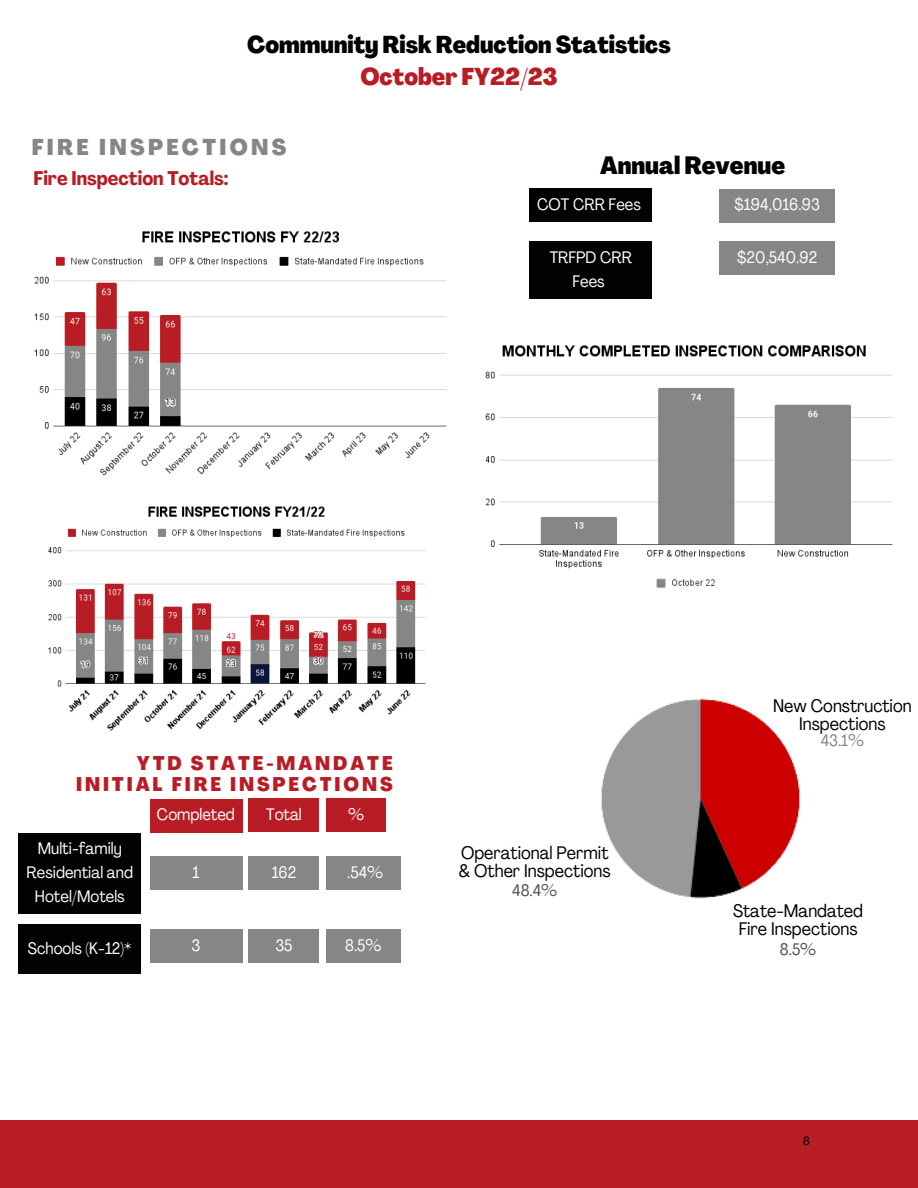
<style>
.page{position:relative;width:918px;height:1188px;background:#fff}
.page>*{position:absolute;margin:0;border:0;box-sizing:border-box;transform-origin:0 0}
.t1{font:800 condensed 24.6px "Agrandir";color:#000}
.t2{font:800 condensed 24px "Agrandir";color:#010101}
.t3{font:800 condensed 24px "Agrandir";color:#b81d25}
.t4{font:800 condensed 22.5px "Agrandir";letter-spacing:.15em;color:#868686}
.t5{font:800 condensed 19.5px/21.3px "Agrandir";letter-spacing:.15em;color:#b81d25;text-align:right}
.t6{font:700 condensed 19.5px "Agrandir";color:#b81d25}
.t7{font:condensed 18px/18px "Agrandir";color:#000;text-align:center}
.t8{font:condensed 16.5px/23.7px "Agrandir";color:#fdfdfd;text-align:center}
.t9{font:condensed 16.5px "Agrandir";color:#fff}
.t10{font:condensed 16.5px "Agrandir";color:#545454}
.t11{font:condensed 16.5px "Agrandir";color:#888686}
.t12{font:condensed 16.5px "Agrandir";color:#fefefe}
.t13{font:12px "Arial";color:#000}
</style>
<div class="page">
<div style="left:0;top:1120px;width:918px;height:68px;background:#b81d25"></div>
<img style="left:48px;top:506px;width:378px;height:225px">
<div style="left:18px;top:833px;width:123px;height:81px;background:#020202"></div>
<div style="left:18px;top:925px;width:123px;height:49px;background:#020202"></div>
<div style="left:150px;top:799px;width:92px;height:34px;background:#b81d25"></div>
<div style="left:248px;top:798px;width:71px;height:34px;background:#b81d25"></div>
<div style="left:326px;top:798px;width:60px;height:34px;background:#b81d25"></div>
<div style="left:150px;top:857px;width:92px;height:33px;background:#888686"></div>
<div style="left:248px;top:857px;width:71px;height:33px;background:#868686"></div>
<div style="left:150px;top:929px;width:92px;height:34px;background:#868686"></div>
<div style="left:248px;top:929px;width:71px;height:34px;background:#868686"></div>
<div style="left:326px;top:857px;width:75px;height:33px;background:#868686"></div>
<div style="left:326px;top:929px;width:75px;height:34px;background:#868686"></div>
<div style="left:529px;top:188px;width:123px;height:34px;background:#020202"></div>
<div style="left:529px;top:241px;width:123px;height:58px;background:#020202"></div>
<div style="left:719px;top:190px;width:115px;height:33px;background:#868686"></div>
<div style="left:719px;top:242px;width:116px;height:33px;background:#868686"></div>
<img style="left:34px;top:231px;width:413px;height:244px">
<img style="left:485px;top:345px;width:408px;height:243px">
<img style="left:601px;top:698px;width:199px;height:201px">
<h2 class="t2" style="left:247px;top:35px;width:425px">Community Risk Reduction Statistics</h2>
<h2 class="t3" style="left:360px;top:67px;width:199px">October FY22/23</h2>
<p class="t4" style="left:32px;top:138px;width:256px">FIRE INSPECTIONS</p>
<p class="t6" style="left:34px;top:170px;width:197px">Fire Inspection Totals:</p>
<h1 class="t1" style="left:600px;top:156px;width:187px">Annual Revenue</h1>
<p class="t8" style="left:537px;top:194px;width:105px">COT CRR Fees</p>
<p class="t8" style="left:550px;top:247px;width:84px">TRFPD CRR<br>Fees</p>
<p class="t9" style="left:735px;top:198px;width:87px">$194,016.93</p>
<p class="t9" style="left:737px;top:251px;width:82px">$20,540.92</p>
<p class="t5" style="left:76px;top:754px;width:318px">YTD STATE-MANDATE<br>INITIAL FIRE INSPECTIONS</p>
<p class="t8" style="left:27px;top:838px;width:108px">Multi-family<br>Residential and<br>Hotel/Motels</p>
<p class="t8" style="left:28px;top:938px;width:105px">Schools (K-12)*</p>
<p class="t9" style="left:157px;top:808px;width:79px">Completed</p>
<p class="t9" style="left:266px;top:807px;width:37px">Total</p>
<p class="t9" style="left:348px;top:807px;width:17px">%</p>
<p class="t12" style="left:193px;top:866px;width:8px">1</p>
<p class="t9" style="left:272px;top:866px;width:26px">162</p>
<p class="t9" style="left:192px;top:938px;width:10px">3</p>
<p class="t12" style="left:275px;top:938px;width:19px">35</p>
<p class="t8" style="left:347px;top:862px;width:37px">.54%</p>
<p class="t8" style="left:345px;top:935px;width:38px">8.5%</p>
<p class="t7" style="left:459px;top:845px;width:153px;text-align:left">Operational Permit &amp; Other Inspections</p>
<p class="t10" style="left:512px;top:884px;width:46px">48.4%</p>
<p class="t7" style="left:773px;top:699px;width:140px">New Construction<br>Inspections</p>
<p class="t11" style="left:821px;top:734px;width:45px">43.1%</p>
<p class="t7" style="left:733px;top:904px;width:132px">State-Mandated<br>Fire Inspections</p>
<p class="t10" style="left:780px;top:942px;width:38px">8.5%</p>
<p class="t13" style="left:803px;top:1132px;width:8px">8</p>
</div>
